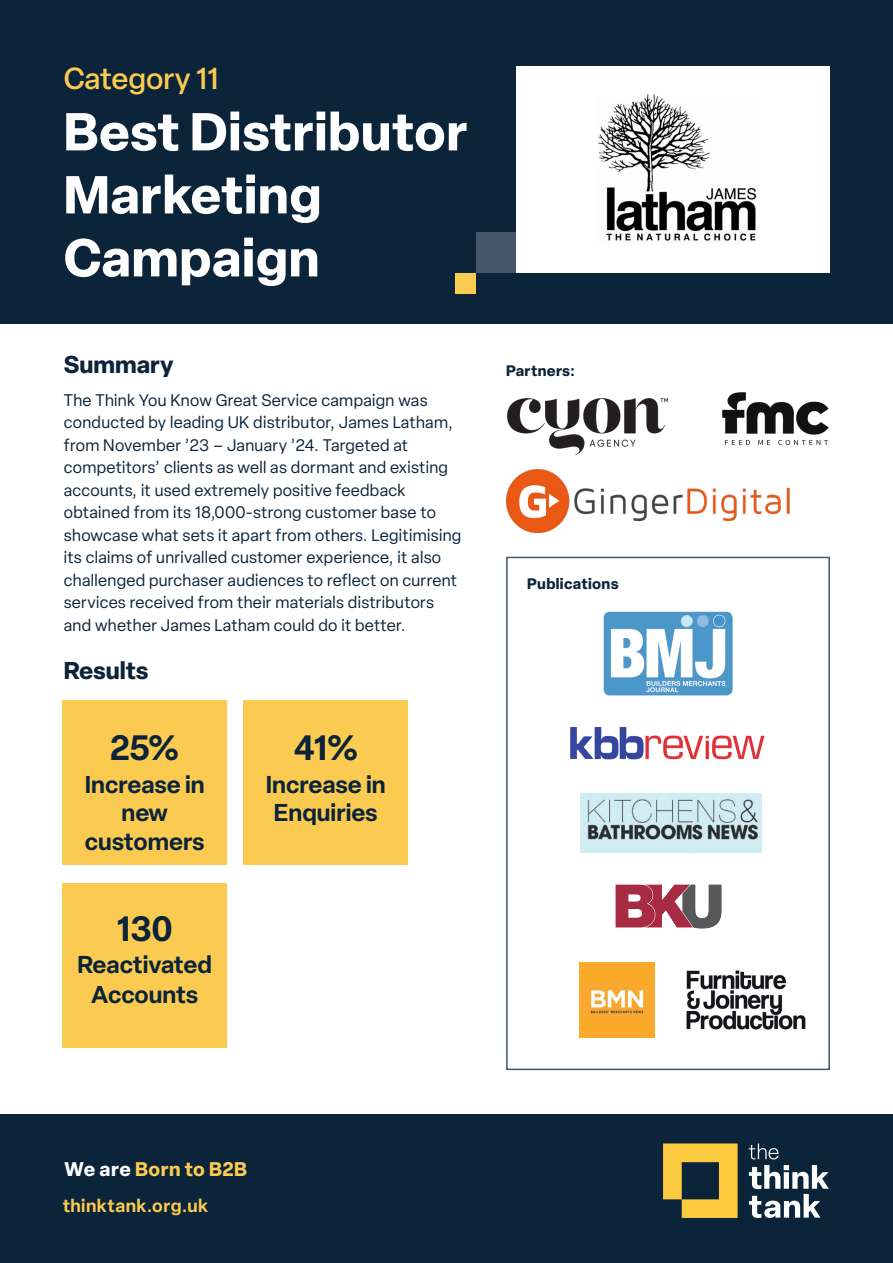
<style>
.page{position:relative;width:893px;height:1263px;background:#fff}
.page>*{position:absolute;margin:0;border:0;box-sizing:border-box;transform-origin:0 0}
.t1{font:700 52.5px/63px "Elza";letter-spacing:.01em;color:#fff}
.Stat_description{font:600 34.65px "Elza";letter-spacing:-.02em;color:#0b243a}
.Section_title{font:500 30px "Elza";color:#fbca50}
.Stat_description-2{font:600 24px/28.5px "Elza";color:#0b243a;text-align:center}
.Section_title-2{font:700 24px "Elza";color:#0b243a}
.t2{font:700 19.5px "Elza";letter-spacing:.025em;color:#fbca50}
.t3{font:600 18px "Elza";letter-spacing:.025em;color:#fbca50}
.t4{font:16.5px/22.5px "Elza";letter-spacing:.02em;color:#0b243a}
.t5{font:700 15px "Elza";letter-spacing:.02em;color:#0b243a}
.s1{color:#fff}
</style>
<div class="page">
<div style="left:0;top:0;width:893px;height:323px;background:#0b243a"></div>
<div style="left:0;top:1115px;width:893px;height:148px;background:#0b243a"></div>
<svg style="left:663px;top:1143px;width:75px;height:75px"></svg>
<svg style="left:749px;top:1143px;width:30px;height:16px"></svg>
<svg style="left:749px;top:1165px;width:80px;height:53px"></svg>
<div style="left:456px;top:273px;width:20px;height:20px;background:#fbca50"></div>
<div style="left:476px;top:232px;width:41px;height:41px;background:#44546a"></div>
<div style="left:517px;top:66px;width:313px;height:207px;background:#fff"></div>
<img style="left:598px;top:94px;width:159px;height:147px">
<div style="left:62px;top:883px;width:165px;height:165px;background:#fbca50"></div>
<div style="left:62px;top:700px;width:165px;height:165px;background:#fbca50"></div>
<div style="left:243px;top:700px;width:165px;height:165px;background:#fbca50"></div>
<img style="left:508px;top:399px;width:159px;height:56px">
<img style="left:506px;top:469px;width:284px;height:63px">
<img style="left:722px;top:392px;width:107px;height:54px">
<div style="left:506px;top:557px;width:324px;height:513px;border:2px solid #44546a"></div>
<img style="left:603px;top:612px;width:129px;height:83px">
<img style="left:570px;top:727px;width:195px;height:33px">
<img style="left:580px;top:793px;width:181px;height:59px">
<img style="left:615px;top:884px;width:106px;height:45px">
<img style="left:580px;top:962px;width:75px;height:75px">
<img style="left:686px;top:970px;width:120px;height:60px">
<p class="Section_title" style="left:64px;top:57px;width:157px">Category 11</p>
<p class="t1" style="left:64px;top:99px;width:405px">Best Distributor<br>Marketing<br>Campaign</p>
<p class="Section_title-2" style="left:64px;top:347px;width:111px">Summary</p>
<p class="t4" style="left:64px;top:389px;width:399px">The Think You Know Great Service campaign was conducted by leading UK distributor, James Latham, from November ’23 – January ’24. Targeted at competitors’ clients as well as dormant and existing accounts, it used extremely positive feedback obtained from its 18,000-strong customer base to showcase what sets it apart from others. Legitimising its claims of unrivalled customer experience, it also challenged purchaser audiences to reflect on current services received from their materials distributors and whether James Latham could do it better.</p>
<p class="Section_title-2" style="left:64px;top:653px;width:86px">Results</p>
<p class="Stat_description" style="left:111px;top:723px;width:69px">25%</p>
<p class="Stat_description-2" style="left:85px;top:769px;width:121px">Increase in new customers</p>
<p class="Stat_description" style="left:117px;top:904px;width:58px">130</p>
<p class="Stat_description-2" style="left:77px;top:950px;width:136px;line-height:29.1px">Reactivated<br>Accounts</p>
<p class="Stat_description" style="left:294px;top:723px;width:65px">41%</p>
<p class="Stat_description-2" style="left:266px;top:769px;width:121px">Increase in<br>Enquiries</p>
<p class="t5" style="left:506px;top:360px;width:70px">Partners:</p>
<p class="t5" style="left:527px;top:573px;width:93px">Publications</p>
<p class="t2" style="left:65px;top:1155px;width:184px"><span class="s1">We are</span> Born to B2B</p>
<p class="t3" style="left:63px;top:1193px;width:147px">thinktank.org.uk</p>
</div>
